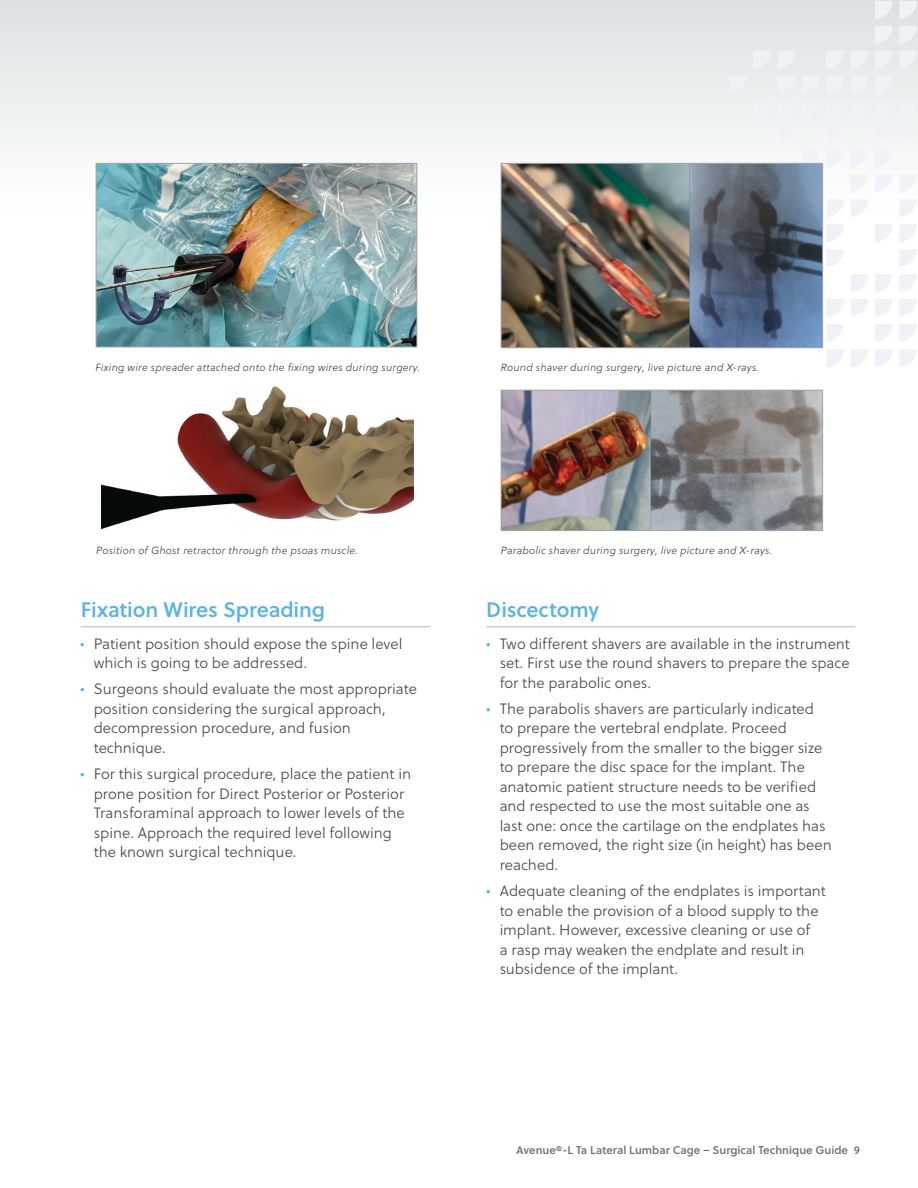
<style>
.page{position:relative;width:918px;height:1188px;background:#fff}
.page>*{position:absolute;margin:0;border:0;box-sizing:border-box;transform-origin:0 0}
.t1{font:21px "Soleil Sb";letter-spacing:-.005em;color:#60b4df}
.t2{font:15px/19.5px "Soleil Lt";color:#4d4d4f}
.t3{font:11.25px "Soleil Sb";color:#717375}
.t4{font:italic 10.5px "Soleil Lt";letter-spacing:.02em;color:#4d4d4f}
.s1{color:#60b4df}
</style>
<div class="page">
<div style="left:0;top:0;width:918px;height:454px;background:linear-gradient(to bottom,#e5eaeb,#fff)"></div>
<svg style="left:899px;top:101px;width:18px;height:17px"></svg>
<svg style="left:851px;top:101px;width:17px;height:17px"></svg>
<svg style="left:875px;top:101px;width:18px;height:17px"></svg>
<svg style="left:802px;top:101px;width:18px;height:17px"></svg>
<svg style="left:826px;top:101px;width:18px;height:17px"></svg>
<svg style="left:753px;top:101px;width:18px;height:17px"></svg>
<svg style="left:778px;top:101px;width:17px;height:17px"></svg>
<svg style="left:851px;top:76px;width:17px;height:18px"></svg>
<svg style="left:875px;top:76px;width:18px;height:18px"></svg>
<svg style="left:802px;top:76px;width:18px;height:18px"></svg>
<svg style="left:826px;top:76px;width:18px;height:18px"></svg>
<svg style="left:778px;top:76px;width:17px;height:18px"></svg>
<svg style="left:899px;top:51px;width:18px;height:18px"></svg>
<svg style="left:851px;top:51px;width:17px;height:18px"></svg>
<svg style="left:875px;top:51px;width:18px;height:18px"></svg>
<svg style="left:826px;top:51px;width:18px;height:18px"></svg>
<svg style="left:753px;top:51px;width:18px;height:18px"></svg>
<svg style="left:778px;top:51px;width:17px;height:18px"></svg>
<svg style="left:899px;top:26px;width:18px;height:18px"></svg>
<svg style="left:875px;top:26px;width:18px;height:18px"></svg>
<svg style="left:899px;top:1px;width:18px;height:18px"></svg>
<svg style="left:875px;top:1px;width:18px;height:18px"></svg>
<svg style="left:729px;top:76px;width:18px;height:18px"></svg>
<svg style="left:899px;top:324px;width:18px;height:18px"></svg>
<svg style="left:875px;top:324px;width:18px;height:18px"></svg>
<svg style="left:826px;top:324px;width:18px;height:18px"></svg>
<svg style="left:899px;top:299px;width:18px;height:18px"></svg>
<svg style="left:851px;top:299px;width:17px;height:18px"></svg>
<svg style="left:875px;top:299px;width:18px;height:18px"></svg>
<svg style="left:826px;top:299px;width:18px;height:18px"></svg>
<svg style="left:899px;top:274px;width:18px;height:18px"></svg>
<svg style="left:851px;top:274px;width:17px;height:18px"></svg>
<svg style="left:875px;top:274px;width:18px;height:18px"></svg>
<svg style="left:899px;top:249px;width:18px;height:18px"></svg>
<svg style="left:826px;top:249px;width:18px;height:18px"></svg>
<svg style="left:899px;top:224px;width:18px;height:18px"></svg>
<svg style="left:875px;top:224px;width:18px;height:18px"></svg>
<svg style="left:826px;top:224px;width:18px;height:18px"></svg>
<svg style="left:899px;top:199px;width:18px;height:18px"></svg>
<svg style="left:851px;top:199px;width:17px;height:18px"></svg>
<svg style="left:826px;top:199px;width:18px;height:18px"></svg>
<svg style="left:899px;top:174px;width:18px;height:18px"></svg>
<svg style="left:851px;top:174px;width:17px;height:18px"></svg>
<svg style="left:875px;top:174px;width:18px;height:18px"></svg>
<svg style="left:851px;top:149px;width:17px;height:18px"></svg>
<svg style="left:875px;top:149px;width:18px;height:18px"></svg>
<svg style="left:802px;top:149px;width:18px;height:14px"></svg>
<svg style="left:826px;top:149px;width:18px;height:18px"></svg>
<svg style="left:899px;top:124px;width:18px;height:18px"></svg>
<svg style="left:875px;top:124px;width:18px;height:18px"></svg>
<svg style="left:826px;top:124px;width:18px;height:18px"></svg>
<svg style="left:778px;top:124px;width:17px;height:18px"></svg>
<svg style="left:899px;top:350px;width:18px;height:17px"></svg>
<svg style="left:851px;top:350px;width:17px;height:17px"></svg>
<svg style="left:875px;top:350px;width:18px;height:17px"></svg>
<svg style="left:826px;top:350px;width:18px;height:17px"></svg>
<hr style="left:81px;top:626px;width:350px;height:1px;background:#b1b8bc">
<hr style="left:486px;top:626px;width:369px;height:1px;background:#b1b8bc">
<img style="left:98px;top:165px;width:317px;height:180px">
<div style="left:96px;top:163px;width:321px;height:184px;border:1px solid #a2a4a7"></div>
<img style="left:503px;top:392px;width:318px;height:137px">
<div style="left:501px;top:390px;width:322px;height:141px;border:1px solid #a2a4a7"></div>
<img style="left:503px;top:165px;width:318px;height:181px">
<div style="left:501px;top:163px;width:322px;height:185px;border:1px solid #a2a4a7"></div>
<img style="left:100px;top:386px;width:314px;height:144px">
<p class="t4" style="left:96px;top:361px;width:326px">Fixing wire spreader attached onto the fixing wires during surgery.</p>
<p class="t4" style="left:501px;top:361px;width:260px">Round shaver during surgery, live picture and X-rays.</p>
<p class="t4" style="left:96px;top:544px;width:263px">Position of Ghost retractor through the psoas muscle.</p>
<p class="t4" style="left:501px;top:544px;width:273px">Parabolic shaver during surgery, live picture and X-rays.</p>
<h1 class="t1" style="left:81px;top:597px;width:246px">Fixation Wires Spreading</h1>
<h1 class="t1" style="left:486px;top:597px;width:114px">Discectomy</h1>
<p class="t2" style="left:94px;top:634px;width:310px;text-indent:-13px"><span class="s1">•</span> Patient position should expose the spine level which is going to be addressed.</p>
<p class="t2" style="left:94px;top:680px;width:325px;text-indent:-13px"><span class="s1">•</span> Surgeons should evaluate the most appropriate position considering the surgical approach, decompression procedure, and fusion technique.</p>
<p class="t2" style="left:94px;top:765px;width:319px;text-indent:-13px"><span class="s1">•</span> For this surgical procedure, place the patient in prone position for Direct Posterior or Posterior Transforaminal approach to lower levels of the spine. Approach the required level following the known surgical technique.</p>
<p class="t2" style="left:500px;top:634px;width:352px;text-align:justify;text-indent:-14px"><span class="s1">•</span> Two different shavers are available in the instrument set. First use the round shavers to prepare the space for the parabolic ones.</p>
<p class="t2" style="left:500px;top:699px;width:334px;text-indent:-13px"><span class="s1">•</span> The parabolis shavers are particularly indicated<br>to prepare the vertebral endplate. Proceed progressively from the smaller to the bigger size to prepare the disc space for the implant. The anatomic patient structure needs to be verified and respected to use the most suitable one as last one: once the cartilage on the endplates has been removed, the right size (in height) has been reached.</p>
<p class="t2" style="left:500px;top:882px;width:328px;text-indent:-14px"><span class="s1">•</span> Adequate cleaning of the endplates is important to enable the provision of a blood supply to the implant. However, excessive cleaning or use of<br>a rasp may weaken the endplate and result in subsidence of the implant.</p>
<p class="t3" style="left:516px;top:1143px;width:345px">Avenue®-L Ta Lateral Lumbar Cage – Surgical Technique Guide 9</p>
</div>
